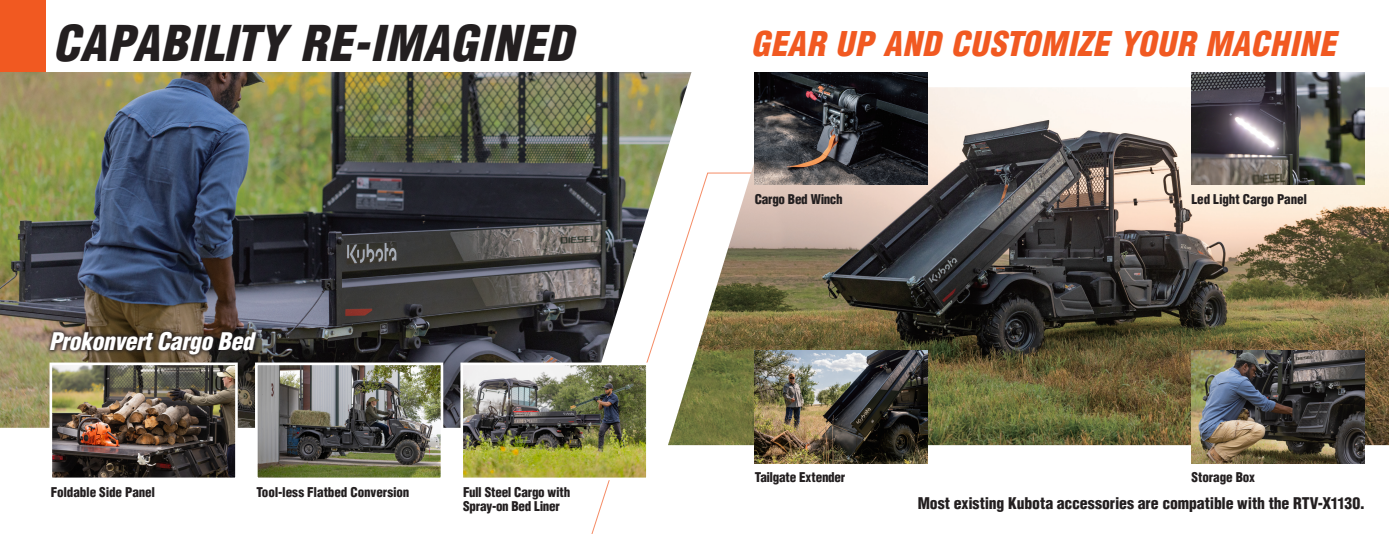
<style>
.page{position:relative;width:1389px;height:534px;background:#fff}
.page>*{position:absolute;margin:0;border:0;box-sizing:border-box;transform-origin:0 0}
.t1{font:italic 900 condensed 48.12px "Helvetica";letter-spacing:.015em;color:#231f20}
.t2{font:italic 900 condensed 33.25px "Helvetica";letter-spacing:.025em;color:#f15921}
.ノーマル{font:italic 900 condensed 23.62px "Helvetica";letter-spacing:-.015em;color:#fff}
.ノーマル-2{font:900 condensed 15.75px "Helvetica";letter-spacing:-.005em;color:#231f20}
.ノーマル-3{font:900 condensed 13.12px/14px "Helvetica";letter-spacing:-.015em;color:#231f20}
</style>
<div class="page">
<img style="left:668px;top:87px;width:721px;height:358px">
<img style="left:755px;top:350px;width:173px;height:113px">
<img style="left:1191px;top:350px;width:173px;height:113px">
<img style="left:755px;top:72px;width:173px;height:112px">
<img style="left:1191px;top:72px;width:173px;height:112px">
<div style="left:0;top:0;width:45px;height:84px;background:#f15921"></div>
<img style="left:0;top:72px;width:692px;height:355px">
<img style="left:54px;top:366px;width:180px;height:110px">
<div style="left:50px;top:362px;width:188px;height:118px;border:3px solid #fff"></div>
<img style="left:259px;top:366px;width:180px;height:110px">
<div style="left:255px;top:362px;width:188px;height:118px;border:3px solid #fff"></div>
<img style="left:464px;top:366px;width:181px;height:110px">
<div style="left:460px;top:362px;width:189px;height:118px;border:3px solid #fff"></div>
<div style="left:46px;top:327px;width:215px;height:31px;background:#231f20;opacity:.75"></div>
<p class="t1" style="left:53px;top:13px;width:521px">CAPABILITY RE-IMAGINED</p>
<p class="t2" style="left:751px;top:22px;width:586px">GEAR UP AND CUSTOMIZE YOUR MACHINE</p>
<p class="ノーマル" style="left:49px;top:325px;width:206px">Prokonvert Cargo Bed</p>
<p class="ノーマル-3" style="left:51px;top:484px;width:106px">Foldable Side Panel</p>
<p class="ノーマル-3" style="left:256px;top:484px;width:155px">Tool-less Flatbed Conversion</p>
<p class="ノーマル-3" style="left:463px;top:484px;width:109px">Full Steel Cargo with<br>Spray-on Bed Liner</p>
<p class="ノーマル-3" style="left:755px;top:191px;width:89px">Cargo Bed Winch</p>
<p class="ノーマル-3" style="left:1191px;top:191px;width:117px">Led Light Cargo Panel</p>
<p class="ノーマル-3" style="left:755px;top:470px;width:92px">Tailgate Extender</p>
<p class="ノーマル-3" style="left:1191px;top:470px;width:65px">Storage Box</p>
<p class="ノーマル-2" style="left:918px;top:493px;width:449px">Most existing Kubota accessories are compatible with the RTV-X1130.</p>
</div>
